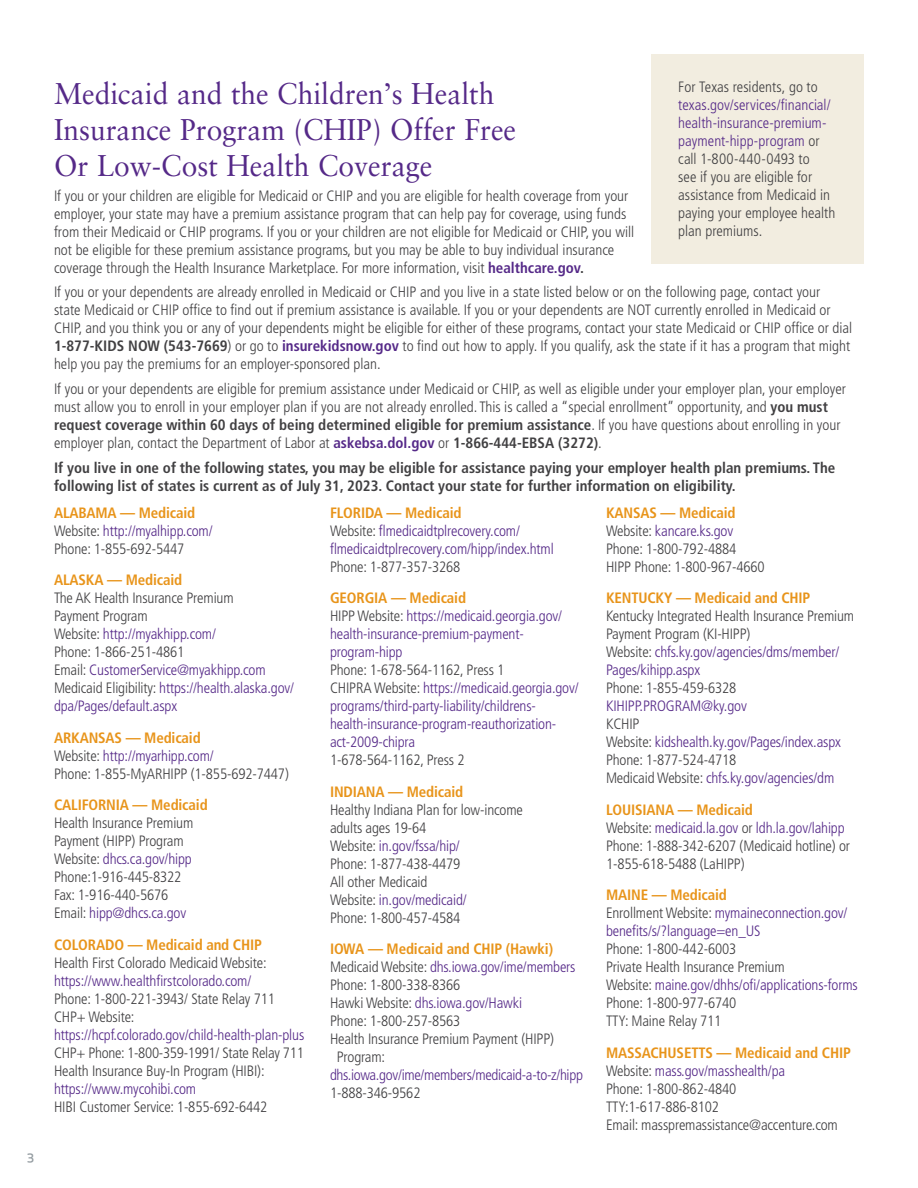
<style>
.page{position:relative;width:918px;height:1188px;background:#fff}
.page>*{position:absolute;margin:0;border:0;box-sizing:border-box;transform-origin:0 0}
.t1{font:30px/36px "Sabon LT Std";color:#552988;scale:.94 1}
.t2{font:300 condensed 15px/18px "Frutiger LT Std";color:#414042}
.t3{font:300 condensed 15px/18px "Frutiger LT Std";letter-spacing:-.01em;color:#552988}
.t4{font:700 condensed 15px/18px "Frutiger LT Std";color:#414042}
.t5{font:700 condensed 15px "Frutiger LT Std";letter-spacing:-.01em;color:#e8941a}
.t6{font:300 condensed 15px/18px "Frutiger LT Std";letter-spacing:-.02em;color:#414042}
.t7{font:500 12px "Apex New";color:#949ca1}
.s1{font-weight:700;color:#552988}
.s2{font-weight:700}
.s3{color:#552988}
.s4{font-weight:700;color:#e8941a}
.s5{color:#414042}
</style>
<div class="page">
<div style="left:651px;top:54px;width:213px;height:210px;background:#f2ede0"></div>
<p class="t7" style="left:27px;top:1149px;width:9px">3</p>
<h1 class="t1" style="left:54px;top:75px;width:493px">Medicaid and the Children’s Health<br>Insurance Program (CHIP) Offer Free<br>Or Low-Cost Health Coverage</h1>
<p class="t2" style="left:54px;top:187px;width:582px">If you or your children are eligible for Medicaid or CHIP and you are eligible for health coverage from your employer, your state may have a premium assistance program that can help pay for coverage, using funds from their Medicaid or CHIP programs. If you or your children are not eligible for Medicaid or CHIP, you will not be eligible for these premium assistance programs, but you may be able to buy individual insurance coverage through the Health Insurance Marketplace. For more information, visit <span class="s1">healthcare.gov</span><span class="s2">.</span></p>
<p class="t2" style="left:54px;top:283px;width:800px">If you or your dependents are already enrolled in Medicaid or CHIP and you live in a state listed below or on the following page, contact your<br>state Medicaid or CHIP office to find out if premium assistance is available. If you or your dependents are NOT currently enrolled in Medicaid or CHIP, and you think you or any of your dependents might be eligible for either of these programs, contact your state Medicaid or CHIP office or dial <span class="s2">1-877-KIDS NOW (543-7669</span>) or go to <span class="s1">insurekidsnow.gov</span> to find out how to apply. If you qualify, ask the state if it has a program that might help you pay the premiums for an employer-sponsored plan.</p>
<p class="t2" style="left:54px;top:380px;width:793px">If you or your dependents are eligible for premium assistance under Medicaid or CHIP, as well as eligible under your employer plan, your employer must allow you to enroll in your employer plan if you are not already enrolled. This is called a “special enrollment” opportunity, and <span class="s2">you must request coverage within 60 days of being determined eligible for premium assistance</span>. If you have questions about enrolling in your employer plan, contact the Department of Labor at <span class="s1">askebsa.dol.gov</span> or <span class="s2">1-866-444-EBSA (3272)</span>.</p>
<p class="t4" style="left:54px;top:459px;width:783px">If you live in one of the following states, you may be eligible for assistance paying your employer health plan premiums. The following list of states is current as of July 31, 2023. Contact your state for further information on eligibility.</p>
<p class="t2" style="left:678px;top:78px;width:141px">For Texas residents, go to</p>
<p class="t2" style="left:678px;top:96px;width:159px"><span class="s3">texas.gov/services/financial/ health-insurance-premium&shy;payment-hipp-program</span> or call 1-800-440-0493 to<br>see if you are eligible for assistance from Medicaid in paying your employee health plan premiums.</p>
<p class="t2" style="left:54px;top:504px;width:160px"><span class="s4">ALABAMA — Medicaid<br></span>Website: <span class="s3">http://myalhipp.com/<br></span>Phone: 1-855-692-5447</p>
<p class="t5" style="left:54px;top:571px;width:130px">ALASKA — Medicaid</p>
<p class="t3" style="left:54px;top:589px;width:242px"><span class="s5">The AK Health Insurance Premium<br>Payment Program<br>Website:</span> http://myakhipp.com/<br><span class="s5">Phone: 1-866-251-4861<br>Email:</span> CustomerService@myakhipp.com<br><span class="s5">Medicaid Eligibility:</span> https://health.alaska.gov/ dpa/Pages/default.aspx</p>
<p class="t2" style="left:54px;top:729px;width:236px"><span class="s4">ARKANSAS — Medicaid<br></span>Website: <span class="s3">http://myarhipp.com/<br></span>Phone: 1-855-MyARHIPP (1-855-692-7447)</p>
<p class="t5" style="left:54px;top:796px;width:155px">CALIFORNIA — Medicaid</p>
<p class="t2" style="left:54px;top:814px;width:141px">Health Insurance Premium<br>Payment (HIPP) Program<br>Website: <span class="s3">dhcs.ca.gov/hipp<br></span>Phone:1-916-445-8322<br>Fax: 1-916-440-5676<br>Email: <span class="s3">hipp@dhcs.ca.gov</span></p>
<p class="t5" style="left:54px;top:935px;width:209px">COLORADO — Medicaid and CHIP</p>
<p class="t2" style="left:54px;top:954px;width:214px">Health First Colorado Medicaid Website:</p>
<p class="t3" style="left:54px;top:972px;width:199px">https://www.healthfirstcolorado.com/</p>
<p class="t2" style="left:54px;top:990px;width:223px">Phone: 1-800-221-3943/ State Relay 711<br>CHP+ Website:</p>
<p class="t3" style="left:54px;top:1026px;width:252px">https://hcpf.colorado.gov/child-health-plan-plus</p>
<p class="t6" style="left:54px;top:1044px;width:251px">CHP+ Phone: 1-800-359-1991/ State Relay 711<br>Health Insurance Buy-In Program (HIBI):</p>
<p class="t3" style="left:54px;top:1080px;width:144px">https://www.mycohibi.com</p>
<p class="t2" style="left:54px;top:1098px;width:215px">HIBI Customer Service: 1-855-692-6442</p>
<p class="t3" style="left:330px;top:504px;width:225px"><span class="s4">FLORIDA — Medicaid<br></span><span class="s5">Website:</span> flmedicaidtplrecovery.com/ flmedicaidtplrecovery.com/hipp/index.html</p>
<p class="t2" style="left:330px;top:558px;width:132px">Phone: 1-877-357-3268</p>
<p class="t3" style="left:330px;top:589px;width:234px"><span class="s4">GEORGIA — Medicaid<br></span><span class="s5">HIPP Website:</span> https://medicaid.georgia.gov/ health-insurance-premium-payment&shy;program-hipp</p>
<p class="t3" style="left:330px;top:661px;width:250px"><span class="s5">Phone: 1-678-564-1162, Press 1<br>CHIPRA Website:</span> https://medicaid.georgia.gov/ programs/third-party-liability/childrens&shy;health-insurance-program-reauthorization&shy;act-2009-chipra</p>
<p class="t2" style="left:330px;top:751px;width:136px">1-678-564-1162, Press 2</p>
<p class="t5" style="left:330px;top:782px;width:135px">INDIANA — Medicaid</p>
<p class="t2" style="left:330px;top:801px;width:194px">Healthy Indiana Plan for low-income adults ages 19-64<br>Website: <span class="s3">in.gov/fssa/hip/<br></span>Phone: 1-877-438-4479<br>All other Medicaid<br>Website: <span class="s3">in.gov/medicaid/<br></span>Phone: 1-800-457-4584</p>
<p class="t5" style="left:330px;top:940px;width:225px">IOWA — Medicaid and CHIP (Hawki)</p>
<p class="t3" style="left:330px;top:958px;width:247px"><span class="s5">Medicaid Website:</span> dhs.iowa.gov/ime/members</p>
<p class="t2" style="left:330px;top:976px;width:132px">Phone: 1-800-338-8366</p>
<p class="t3" style="left:330px;top:994px;width:194px"><span class="s5">Hawki Website:</span> dhs.iowa.gov/Hawki</p>
<p class="t2" style="left:330px;top:1012px;width:132px">Phone: 1-800-257-8563</p>
<p class="t2" style="left:330px;top:1030px;width:226px">Health Insurance Premium Payment (HIPP)</p>
<p class="t2" style="left:337px;top:1048px;width:50px">Program:</p>
<p class="t3" style="left:330px;top:1066px;width:254px">dhs.iowa.gov/ime/members/medicaid-a-to-z/hipp</p>
<p class="t2" style="left:330px;top:1084px;width:92px">1-888-346-9562</p>
<p class="t2" style="left:606px;top:504px;width:160px"><span class="s4">KANSAS — Medicaid<br></span>Website: <span class="s3">kancare.ks.gov<br></span>Phone: 1-800-792-4884<br>HIPP Phone: 1-800-967-4660</p>
<p class="t5" style="left:606px;top:589px;width:206px">KENTUCKY — Medicaid and CHIP</p>
<p class="t2" style="left:606px;top:607px;width:250px">Kentucky Integrated Health Insurance Premium Payment Program (KI-HIPP)<br>Website: <span class="s3">chfs.ky.gov/agencies/dms/member/ Pages/kihipp.aspx</span></p>
<p class="t2" style="left:606px;top:679px;width:132px">Phone: 1-855-459-6328</p>
<p class="t3" style="left:606px;top:697px;width:142px">KIHIPP.PROGRAM@ky.gov</p>
<p class="t3" style="left:606px;top:715px;width:236px"><span class="s5">KCHIP<br>Website:</span> kidshealth.ky.gov/Pages/index.aspx<br><span class="s5">Phone: 1-877-524-4718<br>Medicaid Website:</span> chfs.ky.gov/agencies/dm</p>
<p class="t2" style="left:606px;top:801px;width:245px"><span class="s4">LOUISIANA — Medicaid<br></span>Website: <span class="s3">medicaid.la.gov</span> or <span class="s3">ldh.la.gov/lahipp </span>Phone: 1-888-342-6207 (Medicaid hotline) or 1-855-618-5488 (LaHIPP)</p>
<p class="t3" style="left:606px;top:886px;width:243px"><span class="s4">MAINE — Medicaid<br></span><span class="s5">Enrollment Website:</span> mymaineconnection.gov/ benefits/s/?language=en_US</p>
<p class="t2" style="left:606px;top:940px;width:253px">Phone: 1-800-442-6003<br>Private Health Insurance Premium<br>Website: <span class="s3">maine.gov/dhhs/ofi/applications-forms<br></span>Phone: 1-800-977-6740<br>TTY: Maine Relay 711</p>
<p class="t2" style="left:606px;top:1044px;width:246px"><span class="s4">MASSACHUSETTS — Medicaid and CHIP<br></span>Website: <span class="s3">mass.gov/masshealth/pa<br></span>Phone: 1-800-862-4840<br>TTY:1-617-886-8102<br>Email: masspremassistance@accenture.com</p>
</div>
